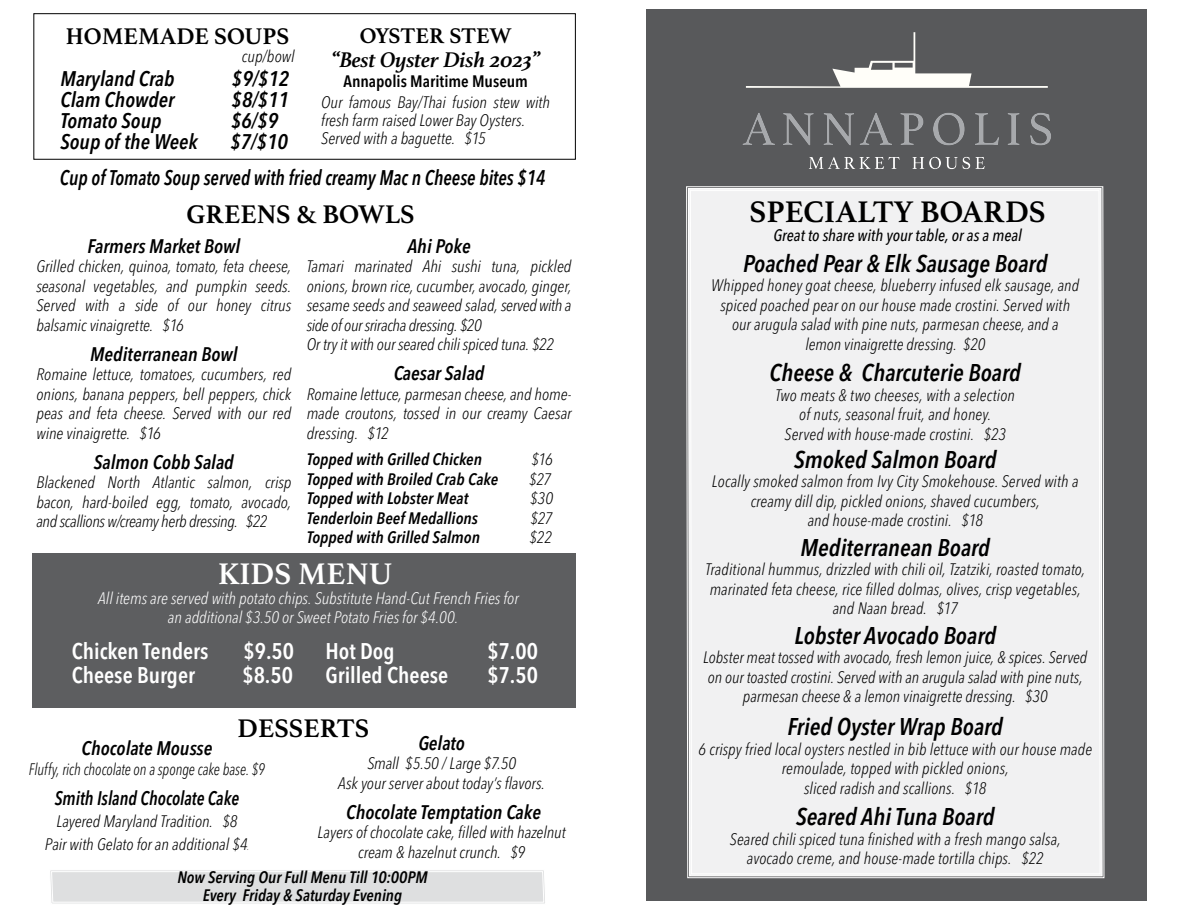
<style>
.page{position:relative;width:1188px;height:918px;background:#fff}
.page>*{position:absolute;margin:0;border:0;box-sizing:border-box;transform-origin:0 0}
.t1{font:700 31.5px "Athelas";color:#000}
.t2{font:700 31.5px "Athelas";color:#fff}
.t3{font:700 27px "Athelas";color:#000}
.t4{font:italic 600 condensed 24px "Avenir Next LT Pro";color:#000}
.t5{font:700 24px "Athelas";color:#000}
.t6{font:600 condensed 22.5px "Avenir Next LT Pro";color:#fff}
.t7{font:italic 700 22.5px "Athelas";color:#000}
.t8{font:700 22.5px "Athelas";letter-spacing:-.01em;color:#000}
.t9{font:italic 600 condensed 21px "Avenir Next LT Pro";color:#000}
.t10{font:italic 600 condensed 21px "Avenir Next LT Pro";color:#000;scale:.9 1}
.t11{font:italic 600 condensed 19.5px "Avenir Next LT Pro";color:#000}
.t12{font:italic 600 condensed 19.5px "Avenir Next LT Pro";color:#000;scale:.9 1}
.t13{font:italic 300 condensed 16.5px/19.5px "Avenir Next LT Pro";color:#000;text-align:center}
.t14{font:italic 600 condensed 16.5px/18px "Avenir Next LT Pro";color:#000;text-align:center}
.t15{font:italic 300 condensed 16.5px/19.5px "Avenir Next LT Pro";letter-spacing:-.005em;color:#fff;text-align:center}
.t16{font:italic 300 condensed 16.5px "Avenir Next LT Pro";color:#000;scale:.9 1}
.t17{font:italic 500 condensed 16.5px "Avenir Next LT Pro";color:#000}
.t18{font:600 condensed 16.5px "Avenir Next LT Pro";color:#000}
.s1{font-size:9px}
</style>
<div class="page">
<div style="left:647px;top:9px;width:500px;height:891px;background:#58595b"></div>
<svg style="left:746px;top:32px;width:302px;height:56px"></svg>
<svg style="left:809px;top:157px;width:91px;height:12px"></svg>
<svg style="left:912px;top:157px;width:73px;height:12px"></svg>
<svg style="left:742px;top:113px;width:33px;height:32px"></svg>
<svg style="left:783px;top:113px;width:31px;height:32px"></svg>
<svg style="left:823px;top:113px;width:31px;height:32px"></svg>
<svg style="left:860px;top:113px;width:32px;height:32px"></svg>
<svg style="left:900px;top:113px;width:24px;height:32px"></svg>
<svg style="left:933px;top:113px;width:32px;height:32px"></svg>
<svg style="left:975px;top:113px;width:24px;height:32px"></svg>
<svg style="left:1008px;top:113px;width:12px;height:32px"></svg>
<svg style="left:1030px;top:113px;width:21px;height:32px"></svg>
<div style="left:33px;top:13px;width:543px;height:147px;border:1px solid #000"></div>
<div style="left:32px;top:553px;width:544px;height:154px;background:#58595b"></div>
<div style="left:690px;top:190px;width:411px;height:685px;background:#f1f1f2"></div>
<svg style="left:50px;top:870px;width:495px;height:34px;background:#e0e1e2"></svg>
<h3 class="t5" style="left:66px;top:22px;width:225px">HOMEMADE SOUPS</h3>
<p class="t13" style="left:242px;top:46px;width:54px">cup/bowl</p>
<p class="t9" style="left:60px;top:66px;width:116px">Maryland Crab</p>
<p class="t9" style="left:232px;top:66px;width:59px">$9/$12</p>
<p class="t9" style="left:60px;top:87px;width:115px">Clam Chowder</p>
<p class="t9" style="left:232px;top:87px;width:59px">$8/$11</p>
<p class="t9" style="left:60px;top:108px;width:103px">Tomato Soup</p>
<p class="t9" style="left:231px;top:108px;width:48px">$6/$9</p>
<p class="t9" style="left:60px;top:129px;width:139px">Soup of the Week</p>
<p class="t9" style="left:231px;top:129px;width:59px">$7/$10</p>
<h3 class="t8" style="left:360px;top:23px;width:153px">OYSTER STEW</h3>
<h3 class="t7" style="left:332px;top:48px;width:210px">“Best Oyster Dish 2023”</h3>
<p class="t18" style="left:343px;top:71px;width:186px">Annapolis Maritime Museum</p>
<p class="t13" style="left:321px;top:94px;width:230px;line-height:18px;text-align:left">Our famous Bay/Thai fusion stew with fresh farm raised Lower Bay Oysters.<br>Served with a baguette. $15</p>
<p class="t10" style="left:60px;top:164px;width:541px">Cup of Tomato Soup served with fried creamy Mac n Cheese bites $14</p>
<h2 class="t3" style="left:186px;top:199px;width:230px">GREENS &amp; BOWLS</h2>
<p class="t11" style="left:88px;top:234px;width:154px">Farmers Market Bowl</p>
<p class="t13" style="left:36px;top:257px;width:256px;text-align:justify">Grilled chicken, quinoa, tomato, feta cheese, seasonal vegetables, and pumpkin seeds.<br>Served with a side of our honey citrus balsamic vinaigrette. $16</p>
<p class="t11" style="left:90px;top:342px;width:149px">Mediterranean Bowl</p>
<p class="t13" style="left:36px;top:365px;width:256px;text-align:justify">Romaine lettuce, tomatoes, cucumbers, red onions, banana peppers, bell peppers, chick peas and feta cheese. Served with our red wine vinaigrette. $16</p>
<p class="t11" style="left:94px;top:450px;width:142px">Salmon Cobb Salad</p>
<p class="t13" style="left:36px;top:473px;width:256px;text-align:justify">Blackened North Atlantic salmon, crisp bacon, hard-boiled egg, tomato, avocado, and scallions w/creamy herb dressing. $22</p>
<p class="t11" style="left:407px;top:234px;width:65px">Ahi Poke</p>
<p class="t13" style="left:307px;top:257px;width:266px;text-align:left">Tamari marinated Ahi sushi tuna, pickled onions, brown rice, cucumber, avocado, ginger, sesame seeds and seaweed salad, served with a side of our sriracha dressing. $20<br>Or try it with our seared chili spiced tuna. $22</p>
<p class="t11" style="left:394px;top:362px;width:92px">Caesar Salad</p>
<p class="t13" style="left:307px;top:384px;width:266px;text-align:justify">Romaine lettuce, parmesan cheese, and home&shy;made croutons, tossed in our creamy Caesar dressing. $12</p>
<p class="t14" style="left:307px;top:450px;width:177px">Topped with Grilled Chicken</p>
<p class="t13" style="left:531px;top:450px;width:23px">$16</p>
<p class="t14" style="left:307px;top:470px;width:193px">Topped with Broiled Crab Cake</p>
<p class="t13" style="left:529px;top:469px;width:24px">$27</p>
<p class="t14" style="left:307px;top:489px;width:163px">Topped with Lobster Meat</p>
<p class="t13" style="left:530px;top:489px;width:24px">$30</p>
<p class="t14" style="left:307px;top:509px;width:173px">Tenderloin Beef Medallions</p>
<p class="t13" style="left:531px;top:508px;width:24px">$27</p>
<p class="t14" style="left:307px;top:528px;width:175px">Topped with Grilled Salmon</p>
<p class="t13" style="left:530px;top:528px;width:24px">$22</p>
<h1 class="t2" style="left:218px;top:556px;width:176px">KIDS MENU</h1>
<p class="t15" style="left:98px;top:588px;width:422px">All items are served with potato chips. Substitute Hand-Cut French Fries for an additional $3.50 or Sweet Potato Fries for $4.00.</p>
<h3 class="t6" style="left:72px;top:637px;width:138px">Chicken Tenders</h3>
<h3 class="t6" style="left:244px;top:637px;width:52px">$9.50</h3>
<h3 class="t6" style="left:72px;top:661px;width:125px">Cheese Burger</h3>
<h3 class="t6" style="left:242px;top:661px;width:52px">$8.50</h3>
<h3 class="t6" style="left:325px;top:637px;width:71px">Hot Dog</h3>
<h3 class="t6" style="left:487px;top:637px;width:52px">$7.00</h3>
<h3 class="t6" style="left:325px;top:661px;width:124px">Grilled Cheese</h3>
<h3 class="t6" style="left:487px;top:661px;width:52px">$7.50</h3>
<h2 class="t3" style="left:238px;top:713px;width:133px">DESSERTS</h2>
<p class="t11" style="left:418px;top:731px;width:48px">Gelato</p>
<p class="t13" style="left:338px;top:754px;width:208px">Small $5.50 / Large $7.50<br>Ask your server about today’s flavors.</p>
<p class="t11" style="left:346px;top:800px;width:196px">Chocolate Temptation Cake</p>
<p class="t13" style="left:318px;top:823px;width:250px">Layers of chocolate cake, filled with hazelnut cream &amp; hazelnut crunch. $9</p>
<p class="t11" style="left:82px;top:737px;width:132px">Chocolate Mousse</p>
<p class="t16" style="left:29px;top:759px;width:264px">Fluffy, rich chocolate on a sponge cake base. $9</p>
<p class="t12" style="left:55px;top:786px;width:206px">Smith Island Chocolate Cake</p>
<p class="t13" style="left:45px;top:810px;width:206px;line-height:22.5px">Layered Maryland Tradition. $8<br>Pair with Gelato for an additional $4<span class="s1">.</span></p>
<p class="t14" style="left:177px;top:868px;width:252px">Now Serving Our Full Menu Till 10:00PM<br>Every Friday &amp; Saturday Evening</p>
<h1 class="t1" style="left:750px;top:194px;width:298px">SPECIALTY BOARDS</h1>
<p class="t17" style="left:773px;top:226px;width:250px">Great to share with your table, or as a meal</p>
<h3 class="t4" style="left:743px;top:249px;width:306px">Poached Pear &amp; Elk Sausage Board</h3>
<p class="t13" style="left:711px;top:276px;width:370px">Whipped honey goat cheese, blueberry infused elk sausage, and spiced poached pear on our house made crostini. Served with our arugula salad with pine nuts, parmesan cheese, and a<br>lemon vinaigrette dressing. $20</p>
<h3 class="t4" style="left:770px;top:358px;width:253px">Cheese &amp; Charcuterie Board</h3>
<p class="t13" style="left:776px;top:385px;width:241px">Two meats &amp; two cheeses, with a selection of nuts, seasonal fruit, and honey.<br>Served with house-made crostini. $23</p>
<h3 class="t4" style="left:794px;top:445px;width:204px">Smoked Salmon Board</h3>
<p class="t13" style="left:712px;top:472px;width:368px">Locally smoked salmon from Ivy City Smokehouse. Served with a creamy dill dip, pickled onions, shaved cucumbers,<br>and house-made crostini. $18</p>
<h3 class="t4" style="left:801px;top:533px;width:191px">Mediterranean Board</h3>
<p class="t13" style="left:705px;top:560px;width:381px">Traditional hummus, drizzled with chili oil, Tzatziki, roasted tomato, marinated feta cheese, rice filled dolmas, olives, crisp vegetables, and Naan bread. $17</p>
<h3 class="t4" style="left:794px;top:621px;width:203px">Lobster Avocado Board</h3>
<p class="t13" style="left:703px;top:648px;width:386px">Lobster meat tossed with avocado, fresh lemon juice, &amp; spices. Served on our toasted crostini. Served with an arugula salad with pine nuts, parmesan cheese &amp; a lemon vinaigrette dressing. $30</p>
<h3 class="t4" style="left:788px;top:712px;width:217px">Fried Oyster Wrap Board</h3>
<p class="t13" style="left:698px;top:739px;width:395px">6 crispy fried local oysters nestled in bib lettuce with our house made remoulade, topped with pickled onions,<br>sliced radish and scallions. $18</p>
<h3 class="t4" style="left:796px;top:802px;width:200px">Seared Ahi Tuna Board</h3>
<p class="t13" style="left:730px;top:829px;width:332px">Seared chili spiced tuna finished with a fresh mango salsa, avocado creme, and house-made tortilla chips. $22</p>
</div>
